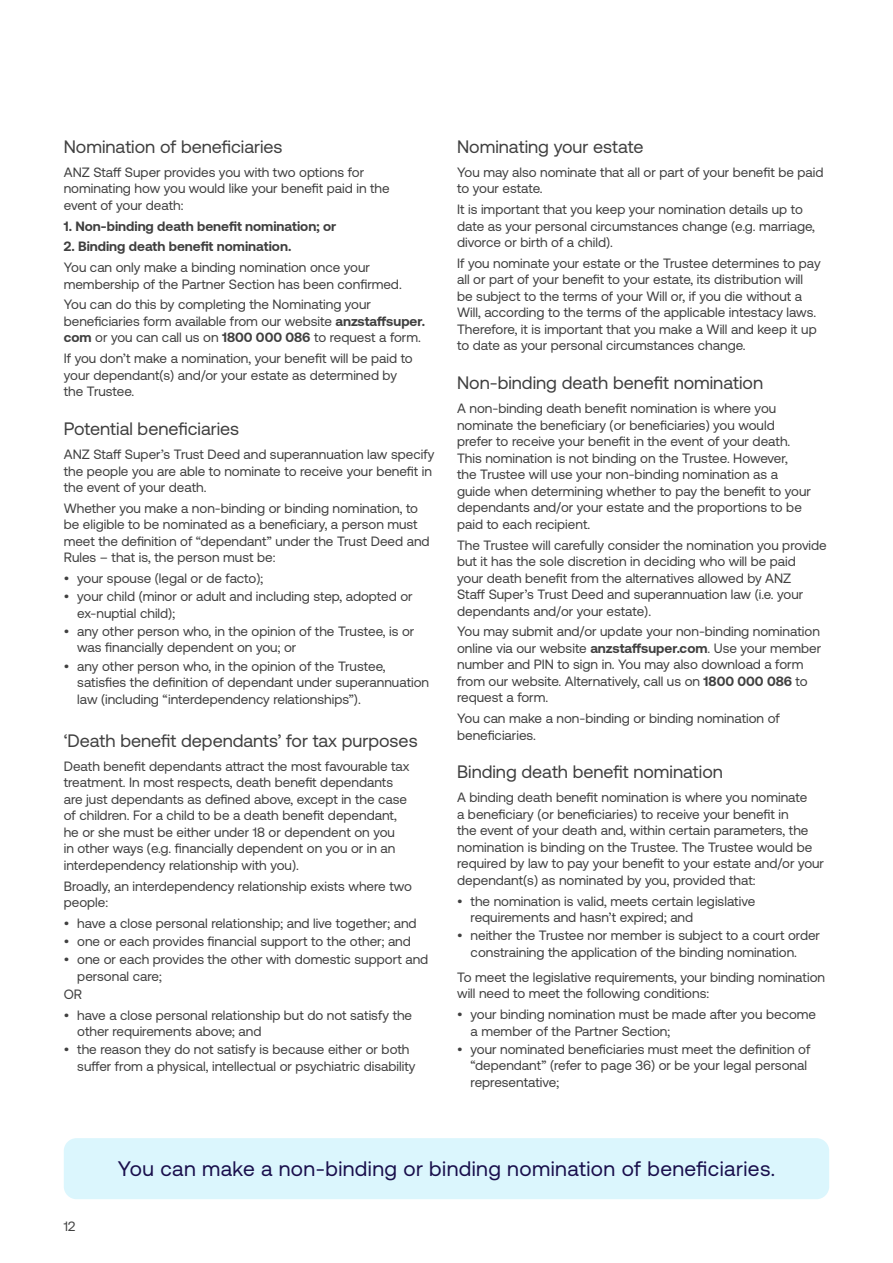
<style>
.page{position:relative;width:893px;height:1263px;background:#fff}
.page>*{position:absolute;margin:0;border:0;box-sizing:border-box;transform-origin:0 0}
.t1{font:21px "Aeonik";letter-spacing:.02em;color:#190f4c}
.t2{font:18px "Aeonik";color:#404040}
.t3{font:13.5px/16.5px "Aeonik";color:#404040}
.t4{font:700 13.5px "Aeonik";color:#404040}
.s1{font-weight:700}
</style>
<div class="page">
<div style="left:64px;top:1138px;width:765px;height:61px;background:#dbf6fd;border-radius:13px"></div>
<h2 class="t2" style="left:64px;top:137px;width:220px">Nomination of beneficiaries</h2>
<p class="t3" style="left:64px;top:164px;width:327px">ANZ Staff Super provides you with two options for nominating how you would like your benefit paid in the event of your death:</p>
<p class="t4" style="left:64px;top:218px;width:274px">1. Non-binding death benefit nomination; or</p>
<p class="t4" style="left:64px;top:239px;width:229px">2. Binding death benefit nomination.</p>
<p class="t3" style="left:64px;top:259px;width:339px">You can only make a binding nomination once your membership of the Partner Section has been confirmed.</p>
<p class="t3" style="left:64px;top:297px;width:363px">You can do this by completing the Nominating your beneficiaries form available from our website <span class="s1">anzstaffsuper. com</span> or you can call us on <span class="s1">1800 000 086</span> to request a form.</p>
<p class="t3" style="left:64px;top:350px;width:351px">If you don’t make a nomination, your benefit will be paid to your dependant(s) and/or your estate as determined by the Trustee.</p>
<h2 class="t2" style="left:64px;top:419px;width:177px">Potential beneficiaries</h2>
<p class="t3" style="left:64px;top:446px;width:372px">ANZ Staff Super’s Trust Deed and superannuation law specify the people you are able to nominate to receive your benefit in the event of your death.</p>
<p class="t3" style="left:64px;top:500px;width:367px">Whether you make a non-binding or binding nomination, to be eligible to be nominated as a beneficiary, a person must meet the definition of “dependant” under the Trust Deed and Rules – that is, the person must be:</p>
<p class="t3" style="left:64px;top:570px;width:201px">• your spouse (legal or de facto);</p>
<p class="t3" style="left:77px;top:588px;width:337px;text-indent:-14px">• your child (minor or adult and including step, adopted or ex-nuptial child);</p>
<p class="t3" style="left:77px;top:623px;width:339px;text-indent:-14px">• any other person who, in the opinion of the Trustee, is or was financially dependent on you; or</p>
<p class="t3" style="left:77px;top:658px;width:353px;text-indent:-14px">• any other person who, in the opinion of the Trustee, satisfies the definition of dependant under superannuation law (including “interdependency relationships”).</p>
<h2 class="t2" style="left:64px;top:730px;width:355px">‘Death benefit dependants’ for tax purposes</h2>
<p class="t3" style="left:64px;top:758px;width:347px">Death benefit dependants attract the most favourable tax treatment. In most respects, death benefit dependants are just dependants as defined above, except in the case of children. For a child to be a death benefit dependant, he or she must be either under 18 or dependent on you<br>in other ways (e.g. financially dependent on you or in an interdependency relationship with you).</p>
<p class="t3" style="left:64px;top:878px;width:350px">Broadly, an interdependency relationship exists where two people:</p>
<p class="t3" style="left:64px;top:915px;width:354px">• have a close personal relationship; and live together; and</p>
<p class="t3" style="left:64px;top:933px;width:349px">• one or each provides financial support to the other; and</p>
<p class="t3" style="left:77px;top:951px;width:352px;text-indent:-14px">• one or each provides the other with domestic support and personal care;</p>
<p class="t3" style="left:64px;top:986px;width:20px">OR</p>
<p class="t3" style="left:77px;top:1007px;width:336px;text-indent:-14px">• have a close personal relationship but do not satisfy the other requirements above; and</p>
<p class="t3" style="left:77px;top:1041px;width:340px;text-indent:-14px">• the reason they do not satisfy is because either or both suffer from a physical, intellectual or psychiatric disability</p>
<h2 class="t2" style="left:457px;top:137px;width:188px">Nominating your estate</h2>
<p class="t3" style="left:457px;top:164px;width:368px">You may also nominate that all or part of your benefit be paid to your estate.</p>
<p class="t3" style="left:457px;top:201px;width:359px">It is important that you keep your nomination details up to date as your personal circumstances change (e.g. marriage, divorce or birth of a child).</p>
<p class="t3" style="left:457px;top:255px;width:365px">If you nominate your estate or the Trustee determines to pay all or part of your benefit to your estate, its distribution will be subject to the terms of your Will or, if you die without a Will, according to the terms of the applicable intestacy laws.<br>Therefore, it is important that you make a Will and keep it up to date as your personal circumstances change.</p>
<h2 class="t2" style="left:457px;top:373px;width:308px">Non-binding death benefit nomination</h2>
<p class="t3" style="left:457px;top:400px;width:355px">A non-binding death benefit nomination is where you nominate the beneficiary (or beneficiaries) you would prefer to receive your benefit in the event of your death.<br>This nomination is not binding on the Trustee. However,<br>the Trustee will use your non-binding nomination as a guide when determining whether to pay the benefit to your dependants and/or your estate and the proportions to be paid to each recipient.</p>
<p class="t3" style="left:457px;top:537px;width:371px">The Trustee will carefully consider the nomination you provide but it has the sole discretion in deciding who will be paid<br>your death benefit from the alternatives allowed by ANZ<br>Staff Super’s Trust Deed and superannuation law (i.e. your dependants and/or your estate).</p>
<p class="t3" style="left:457px;top:623px;width:366px">You may submit and/or update your non-binding nomination online via our website <span class="s1">anzstaffsuper.com</span>. Use your member number and PIN to sign in. You may also download a form from our website. Alternatively, call us on <span class="s1">1800 000 086</span> to request a form.</p>
<p class="t3" style="left:457px;top:710px;width:324px">You can make a non-binding or binding nomination of beneficiaries.</p>
<h2 class="t2" style="left:457px;top:762px;width:267px">Binding death benefit nomination</h2>
<p class="t3" style="left:457px;top:789px;width:368px">A binding death benefit nomination is where you nominate<br>a beneficiary (or beneficiaries) to receive your benefit in<br>the event of your death and, within certain parameters, the nomination is binding on the Trustee. The Trustee would be required by law to pay your benefit to your estate and/or your dependant(s) as nominated by you, provided that:</p>
<p class="t3" style="left:471px;top:893px;width:286px;text-indent:-14px">• the nomination is valid, meets certain legislative requirements and hasn’t expired; and</p>
<p class="t3" style="left:471px;top:927px;width:351px;text-indent:-14px">• neither the Trustee nor member is subject to a court order constraining the application of the binding nomination.</p>
<p class="t3" style="left:457px;top:969px;width:369px">To meet the legislative requirements, your binding nomination will need to meet the following conditions:</p>
<p class="t3" style="left:471px;top:1006px;width:347px;text-indent:-14px">• your binding nomination must be made after you become a member of the Partner Section;</p>
<p class="t3" style="left:471px;top:1041px;width:341px;text-indent:-14px">• your nominated beneficiaries must meet the definition of “dependant” (refer to page 36) or be your legal personal representative;</p>
<p class="t3" style="left:64px;top:1218px;width:13px">12</p>
<h1 class="t1" style="left:118px;top:1157px;width:659px">You can make a non-binding or binding nomination of beneficiaries.</h1>
</div>
